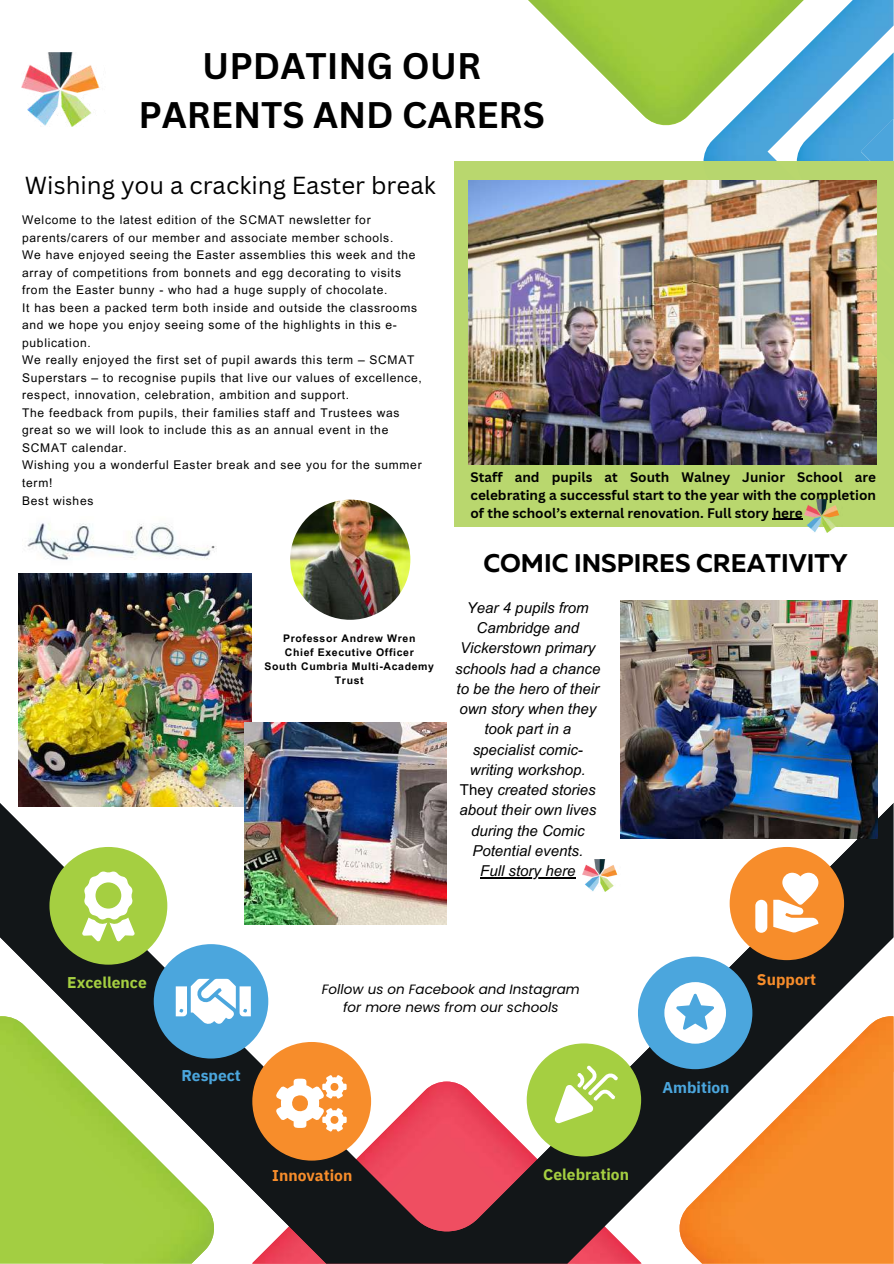
<style>
.page{position:relative;width:894px;height:1264px;background:#fff}
.page>*{position:absolute;margin:0;border:0;box-sizing:border-box;transform-origin:0 0}
.t1{font:700 36px/49.5px "Canva Sans";color:#000;text-align:center}
.t2{font:700 25.5px "Muller";color:#000}
.t3{font:24px "Canva Sans";color:#000}
.t4{font:700 15.6px "IBM Plex Sans";color:#a5cf41}
.t5{font:700 15.6px "IBM Plex Sans";color:#f78d2b}
.t6{font:700 15.6px "IBM Plex Sans";color:#4ba6dd}
.t7{font:italic 15px/20.2px "Arial MT Pro";color:#000;text-align:center}
.t8{font:700 13.5px/18px "Canva Sans";color:#000;text-align:justify}
.t9{font:italic 13.5px/18px "Poppins";color:#000;text-align:center}
.t10{font:12px/17.5px "Arial MT Pro";letter-spacing:.06em;color:#000}
.t11{font:700 10.5px/14px "Arial MT Pro";letter-spacing:.06em;color:#000;text-align:center}
.s1{font-style:normal}
</style>
<div class="page">
<img style="left:703px;top:0;width:190px;height:161px">
<svg style="left:662px;top:125px;width:134px;height:3px"></svg>
<img style="left:528px;top:0;width:275px;height:125px">
<img style="left:796px;top:52px;width:97px;height:109px">
<svg style="left:0;top:795px;width:893px;height:468px"></svg>
<svg style="left:0;top:1008px;width:222px;height:255px"></svg>
<img style="left:0;top:1016px;width:214px;height:247px">
<img style="left:679px;top:1016px;width:214px;height:247px">
<div style="left:49px;top:847px;width:118px;height:117px;background:#a5cf41;border-radius:50%"></div>
<svg style="left:82px;top:871px;width:52px;height:70px"></svg>
<div style="left:154px;top:944px;width:114px;height:114px;background:#4ba6dd;border-radius:50%"></div>
<svg style="left:176px;top:978px;width:75px;height:46px"></svg>
<div style="left:252px;top:1041px;width:119px;height:119px;background:#f78d2b;border-radius:50%"></div>
<svg style="left:276px;top:1075px;width:70px;height:56px"></svg>
<div style="left:526px;top:1043px;width:115px;height:113px;background:#a5cf41;border-radius:50%"></div>
<svg style="left:554px;top:1065px;width:63px;height:58px"></svg>
<div style="left:637px;top:956px;width:115px;height:113px;background:#4ba6dd;border-radius:50%"></div>
<svg style="left:664px;top:982px;width:61px;height:61px"></svg>
<div style="left:729px;top:847px;width:114px;height:113px;background:#f78d2b;border-radius:50%"></div>
<div style="left:755px;top:899px;width:12px;height:33px;background:#fff;border-radius:6px"></div>
<svg style="left:773px;top:872px;width:45px;height:60px"></svg>
<img style="left:21px;top:52px;width:79px;height:75px">
<img style="left:290px;top:499px;width:120px;height:120px;border-radius:50%">
<img style="left:27px;top:523px;width:189px;height:37px">
<div style="left:454px;top:161px;width:439px;height:365px;background:#b9d76d"></div>
<hr style="left:772px;top:518px;width:30px;height:2px;background:#000">
<img style="left:620px;top:600px;width:256px;height:238px">
<img style="left:468px;top:181px;width:407px;height:284px">
<hr style="left:480px;top:877px;width:95px;height:1px;background:#000">
<img style="left:804px;top:499px;width:38px;height:33px">
<img style="left:582px;top:859px;width:38px;height:32px">
<img style="left:19px;top:574px;width:233px;height:233px">
<img style="left:245px;top:722px;width:201px;height:202px">
<h1 class="t1" style="left:138px;top:40px;width:408px">UPDATING OUR<br>PARENTS AND CARERS</h1>
<h3 class="t3" style="left:25px;top:168px;width:412px">Wishing you a cracking Easter break</h3>
<p class="t10" style="left:22px;top:213px;width:401px">Welcome to the latest edition of the SCMAT newsletter for parents/carers of our member and associate member schools.<br>We have enjoyed seeing the Easter assemblies this week and the array of competitions from bonnets and egg decorating to visits from the Easter bunny - who had a huge supply of chocolate.<br>It has been a packed term both inside and outside the classrooms and we hope you enjoy seeing some of the highlights in this e&shy;publication.<br>We really enjoyed the first set of pupil awards this term – SCMAT Superstars – to recognise pupils that live our values of excellence, respect, innovation, celebration, ambition and support.<br>The feedback from pupils, their families staff and Trustees was great so we will look to include this as an annual event in the SCMAT calendar.<br>Wishing you a wonderful Easter break and see you for the summer term!<br>Best wishes</p>
<p class="t11" style="left:264px;top:632px;width:171px">Professor Andrew Wren<br>Chief Executive Officer<br>South Cumbria Multi-Academy<br>Trust</p>
<p class="t8" style="left:470px;top:467px;width:407px">Staff and pupils at South Walney Junior School are celebrating a successful start to the year with the completion of the school’s external renovation. Full story here</p>
<h2 class="t2" style="left:483px;top:552px;width:366px">COMIC INSPIRES CREATIVITY</h2>
<p class="t7" style="left:455px;top:599px;width:147px">Year 4 pupils from<br>Cambridge and<br>Vickerstown primary schools had a chance to be the hero of their own story when they took part in a specialist comic&shy;writing workshop.<br><span class="s1">They</span> created stories about their own lives during the Comic<br>Potential events.<br>Full story here</p>
<h3 class="t4" style="left:67px;top:971px;width:81px">Excellence</h3>
<h3 class="t6" style="left:181px;top:1064px;width:61px">Respect</h3>
<p class="t9" style="left:322px;top:980px;width:259px">Follow us on Facebook and Instagram for more news from our schools</p>
<h3 class="t5" style="left:272px;top:1164px;width:81px">Innovation</h3>
<h3 class="t4" style="left:543px;top:1163px;width:87px">Celebration</h3>
<h3 class="t5" style="left:756px;top:969px;width:61px">Support</h3>
<h3 class="t6" style="left:662px;top:1076px;width:69px">Ambition</h3>
</div>
